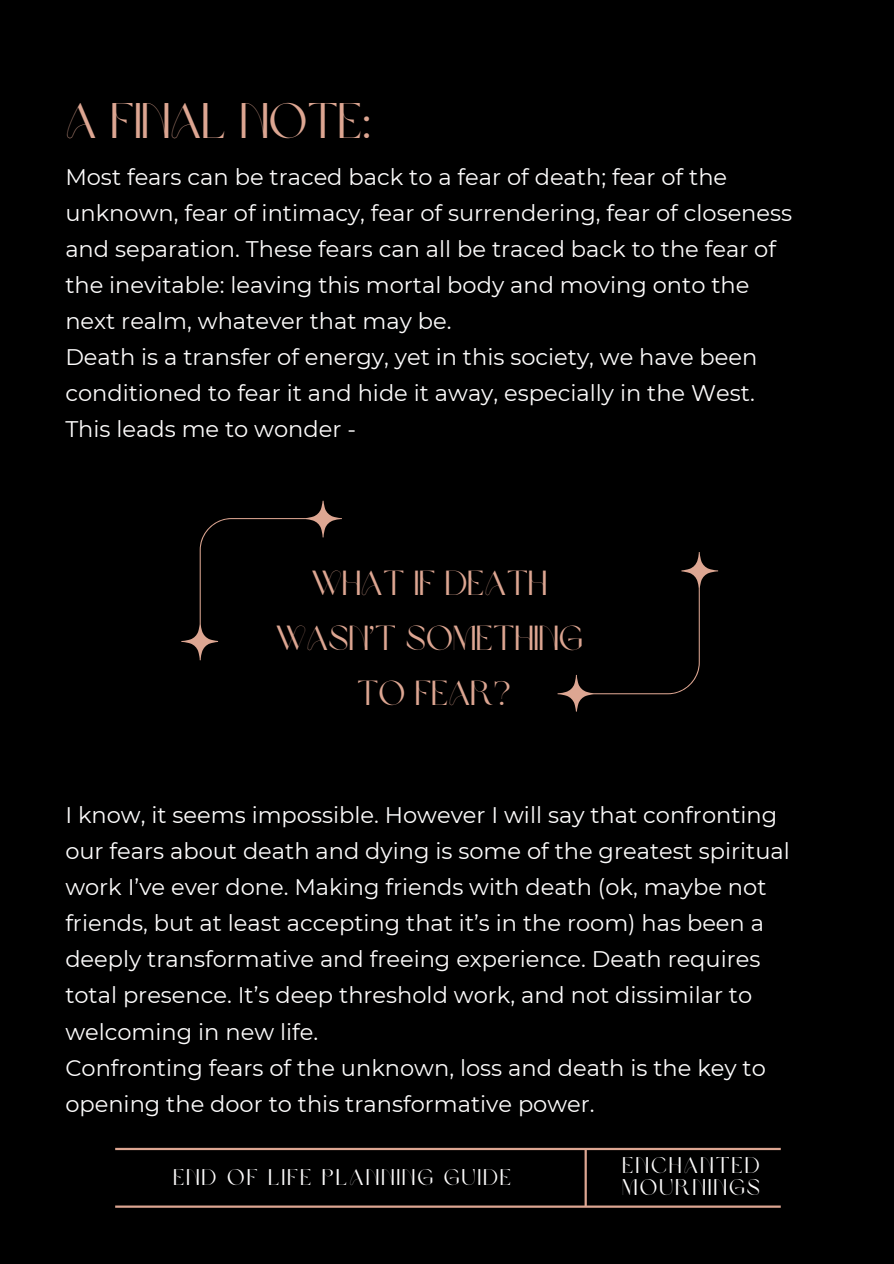
<style>
.page{position:relative;width:894px;height:1264px;background:#fff}
.page>*{position:absolute;margin:0;border:0;box-sizing:border-box;transform-origin:0 0}
.t1{font:49.5px "Brown Sugar";color:#dda692}
.t2{font:34.5px/55.2px "Brown Sugar";color:#dda692;text-align:center}
.t3{font:22.5px/36px "Montserrat";color:#fdfcfc}
.t4{font:22.5px/22.5px "Brown Sugar";letter-spacing:.1em;color:#fdfcfc}
</style>
<div class="page">
<div style="left:0;top:0;width:893px;height:1263px;background:#000"></div>
<hr style="left:115px;top:1147px;width:665px;height:3px;background:#dda692">
<hr style="left:115px;top:1205px;width:665px;height:2px;background:#dda692">
<hr style="left:584px;top:1148px;width:2px;height:58px;background:#dda692">
<svg style="left:181px;top:500px;width:161px;height:160px"></svg>
<svg style="left:557px;top:552px;width:161px;height:159px"></svg>
<p class="t1" style="left:65px;top:101px;width:307px">A FINAL NOTE:</p>
<h1 class="t3" style="left:65px;top:159px;width:728px">Most fears can be traced back to a fear of death; fear of the unknown, fear of intimacy, fear of surrendering, fear of closeness and separation. These fears can all be traced back to the fear of the inevitable: leaving this mortal body and moving onto the next realm, whatever that may be.</h1>
<p class="t3" style="left:65px;top:339px;width:693px;text-align:justify">Death is a transfer of energy, yet in this society, we have been conditioned to fear it and hide it away, especially in the West.<br>This leads me to wonder -</p>
<p class="t2" style="left:275px;top:558px;width:309px">WHAT IF DEATH<br>WASN’T SOMETHING<br>TO FEAR?</p>
<h2 class="t3" style="left:65px;top:797px;width:726px">I know, it seems impossible. However I will say that confronting our fears about death and dying is some of the greatest spiritual work I’ve ever done. Making friends with death (ok, maybe not friends, but at least accepting that it’s in the room) has been a deeply transformative and freeing experience. Death requires total presence. It’s deep threshold work, and not dissimilar to welcoming in new life.</h2>
<p class="t3" style="left:65px;top:1049px;width:701px">Confronting fears of the unknown, loss and death is the key to opening the door to this transformative power.</p>
<p class="t4" style="left:173px;top:1168px;width:339px">END OF LIFE PLANNING GUIDE</p>
<p class="t4" style="left:622px;top:1155px;width:139px">ENCHANTED<br>MOURNINGS</p>
</div>
